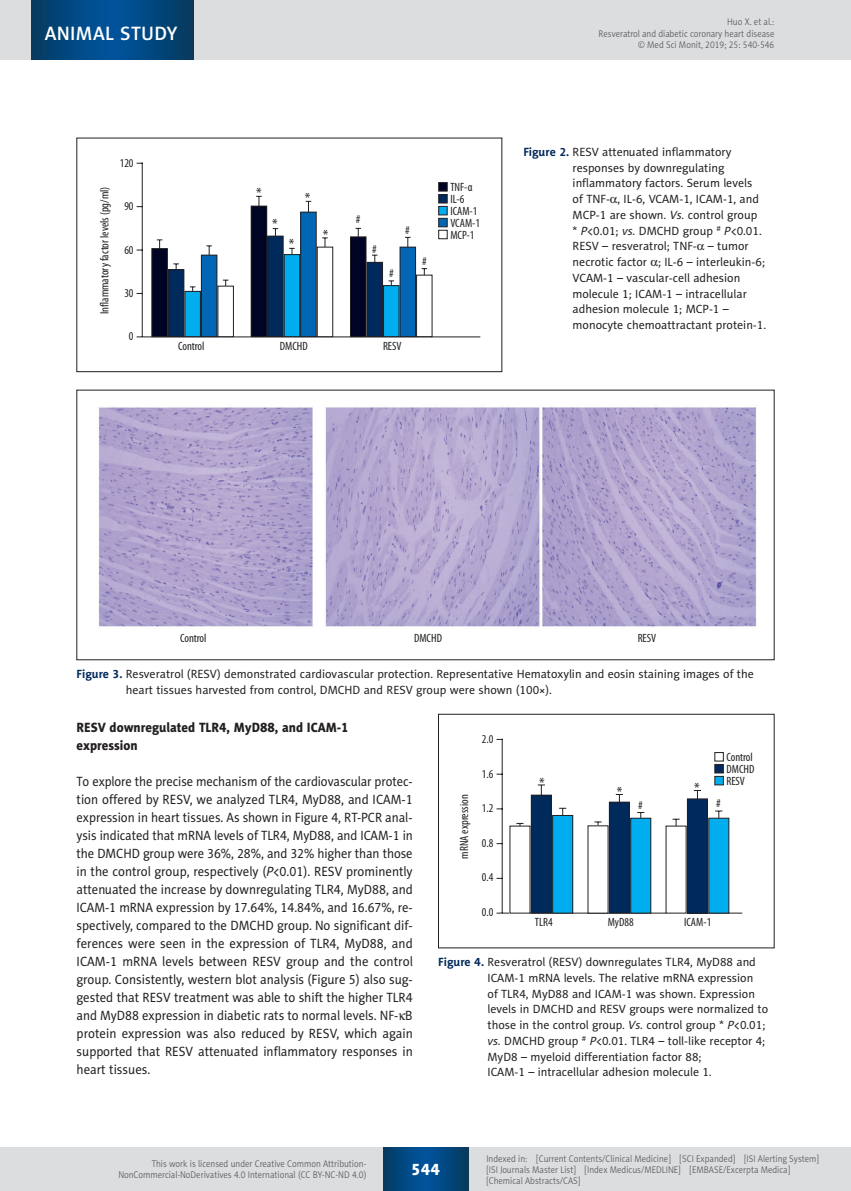
<style>
.page{position:relative;width:851px;height:1191px;background:#fff}
.page>*{position:absolute;margin:0;border:0;box-sizing:border-box;transform-origin:0 0}
.t1{font:19.5px "Naomi Sans EFN Medium";letter-spacing:.015em;color:#fff}
.t2{font:16.5px "Naomi Sans EFN Heavy";color:#fff}
.t3{font:condensed 15px "Myriad Pro";color:#231f20}
.MSM_Body{font:13.5px/18px "Naomi Sans EFN";color:#231f20;text-align:justify;scale:.93 1}
.MSM_Headline_2{font:13.5px/18px "Naomi Sans EFN Heavy";color:#231f20;scale:.95 1}
.MSM_Rycina_tytul{font:12px/15.8px "Naomi Sans EFN";color:#231f20}
.t4{font:condensed 12px/12px "Myriad Pro";color:#231f20}
.t5{font:9.75px/11.2px "Naomi Sans EFN Light";color:#57585a;text-align:right;scale:.9 1}
.s1{font-weight:700;color:#00295c}
.s2{font-family:"Standard Sym L"}
.s3{font-style:italic}
</style>
<div class="page">
<hr style="left:142px;top:162px;width:1px;height:175px;background:#231f20">
<hr style="left:137px;top:336px;width:343px;height:1px;background:#231f20">
<hr style="left:159px;top:240px;width:1px;height:70px;background:#231f20">
<div style="left:151px;top:248px;width:17px;height:89px;background:#000424;border:1px solid #231f20"></div>
<div style="left:438px;top:182px;width:9px;height:9px;background:#000424;border:1px solid #231f20"></div>
<svg style="left:438px;top:194px;width:9px;height:2px"></svg>
<svg style="left:168px;top:196px;width:280px;height:141px"></svg>
<div style="left:416px;top:275px;width:16px;height:62px;background:#fff;border:1px solid #231f20"></div>
<div style="left:77px;top:138px;width:425px;height:234px;border:1px solid #231f20"></div>
<img style="left:98px;top:406px;width:659px;height:221px">
<hr style="left:501px;top:738px;width:1px;height:175px;background:#231f20">
<hr style="left:496px;top:912px;width:246px;height:1px;background:#231f20">
<svg style="left:509px;top:784px;width:214px;height:130px"></svg>
<div style="left:708px;top:818px;width:21px;height:95px;background:#00aeef"></div>
<div style="left:714px;top:752px;width:9px;height:9px;background:#fff;border:1px solid #231f20"></div>
<div style="left:714px;top:764px;width:9px;height:9px;background:#00295c;border:1px solid #231f20"></div>
<div style="left:714px;top:776px;width:9px;height:9px;background:#00aeef;border:1px solid #231f20"></div>
<div style="left:438px;top:714px;width:336px;height:234px;border:1px solid #231f20"></div>
<div style="left:0;top:1148px;width:850px;height:43px;background:#dcdddf"></div>
<svg style="left:383px;top:1147px;width:85px;height:43px;background:#02477e"></svg>
<div style="left:0;top:0;width:850px;height:60px;background:#dcdddf"></div>
<hr style="left:850px;top:0;width:1px;height:60px;background:#dcdddf">
<svg style="left:32px;top:0;width:161px;height:60px;background:#02477f"></svg>
<h1 class="t1" style="left:45px;top:22px;width:134px">ANIMAL STUDY</h1>
<p class="t4" style="left:99px;top:314px;width:129px;rotate:-90deg">Inflammatory factor levels (pg/ml)</p>
<p class="t4" style="left:120px;top:157px;width:15px">120</p>
<p class="t4" style="left:124px;top:201px;width:11px">90</p>
<p class="t4" style="left:124px;top:244px;width:11px">60</p>
<p class="t4" style="left:124px;top:287px;width:11px">30</p>
<p class="t4" style="left:129px;top:330px;width:6px">0</p>
<p class="t4" style="left:178px;top:340px;width:28px">Control</p>
<p class="t3" style="left:256px;top:185px;width:7px">*</p>
<p class="t3" style="left:272px;top:216px;width:7px">*</p>
<p class="t3" style="left:304px;top:190px;width:7px">*</p>
<p class="t3" style="left:289px;top:236px;width:7px">*</p>
<p class="t3" style="left:323px;top:227px;width:7px">*</p>
<p class="t4" style="left:280px;top:340px;width:29px">DMCHD</p>
<p class="t4" style="left:355px;top:213px;width:6px">#</p>
<p class="t4" style="left:372px;top:243px;width:6px">#</p>
<p class="t4" style="left:405px;top:224px;width:6px">#</p>
<p class="t4" style="left:389px;top:267px;width:6px">#</p>
<p class="t4" style="left:422px;top:255px;width:6px">#</p>
<p class="t4" style="left:450px;top:181px;width:31px">TNF-α<br>IL-6<br>ICAM-1<br>VCAM-1<br>MCP-1</p>
<p class="t4" style="left:383px;top:340px;width:20px">RESV</p>
<p class="t5" style="left:598px;top:16px;width:197px">Huo X. et al.:<br>Resveratrol and diabetic coronary heart disease © Med Sci Monit, 2019; 25: 540-546</p>
<p class="MSM_Rycina_tytul" style="left:572px;top:144px;width:195px;text-indent:-49px"><span class="s1">Figure 2.</span> RESV attenuated inflammatory responses by downregulating inflammatory factors. Serum levels<br>of TNF-<span class="s2">a</span>, IL-6, VCAM-1, ICAM-1, and MCP-1 are shown. <span class="s3">Vs.</span> control group<br>* <span class="s3">P</span>&lt;0.01; <span class="s3">vs.</span> DMCHD group <sup>#</sup> <span class="s3">P</span>&lt;0.01.<br>RESV – resveratrol; TNF-<span class="s2">a</span> – tumor necrotic factor <span class="s2">a</span>; IL-6 – interleukin-6; VCAM-1 – vascular-cell adhesion molecule 1; ICAM-1 – intracellular adhesion molecule 1; MCP-1 – monocyte chemoattractant protein-1.</p>
<p class="t4" style="left:180px;top:632px;width:28px">Control</p>
<p class="t4" style="left:414px;top:632px;width:29px">DMCHD</p>
<p class="t4" style="left:637px;top:632px;width:20px">RESV</p>
<p class="MSM_Rycina_tytul" style="left:126px;top:666px;width:629px;text-indent:-49px"><span class="s1">Figure 3.</span> Resveratrol (RESV) demonstrated cardiovascular protection. Representative Hematoxylin and eosin staining images of the heart tissues harvested from control, DMCHD and RESV group were shown (100×).</p>
<p class="t4" style="left:482px;top:733px;width:13px">2.0</p>
<p class="t4" style="left:482px;top:768px;width:13px">1.6</p>
<p class="t4" style="left:482px;top:802px;width:13px">1.2</p>
<p class="t4" style="left:482px;top:837px;width:13px">0.8</p>
<p class="t4" style="left:482px;top:871px;width:13px">0.4</p>
<p class="t4" style="left:482px;top:906px;width:13px">0.0</p>
<p class="t4" style="left:535px;top:916px;width:19px">TLR4</p>
<p class="t4" style="left:607px;top:916px;width:27px">MyD88</p>
<p class="MSM_Headline_2" style="left:77px;top:718px;width:288px">RESV downregulated TLR4, MyD88, and ICAM-1 expression</p>
<p class="MSM_Body" style="left:77px;top:772px;width:363px">To explore the precise mechanism of the cardiovascular protec&shy;tion offered by RESV, we analyzed TLR4, MyD88, and ICAM-1 expression in heart tissues. As shown in Figure 4, RT-PCR anal&shy;ysis indicated that mRNA levels of TLR4, MyD88, and ICAM-1 in the DMCHD group were 36%, 28%, and 32% higher than those in the control group, respectively (<span class="s3">P</span>&lt;0.01). RESV prominently attenuated the increase by downregulating TLR4, MyD88, and ICAM-1 mRNA expression by 17.64%, 14.84%, and 16.67%, re&shy;spectively, compared to the DMCHD group. No significant dif&shy;ferences were seen in the expression of TLR4, MyD88, and ICAM-1 mRNA levels between RESV group and the control group. Consistently, western blot analysis (Figure 5) also sug&shy;gested that RESV treatment was able to shift the higher TLR4 and MyD88 expression in diabetic rats to normal levels. NF-<span class="s2">k</span>B protein expression was also reduced by RESV, which again supported that RESV attenuated inflammatory responses in heart tissues.</p>
<p class="t4" style="left:726px;top:751px;width:29px">Control<br>DMCHD<br>RESV</p>
<p class="t3" style="left:539px;top:774px;width:7px">*</p>
<p class="t3" style="left:694px;top:779px;width:7px">*</p>
<p class="t3" style="left:616px;top:783px;width:7px">*</p>
<p class="t4" style="left:458px;top:858px;width:65px;rotate:-90deg">mRNA expression</p>
<p class="t4" style="left:638px;top:799px;width:6px">#</p>
<p class="t4" style="left:716px;top:797px;width:6px">#</p>
<p class="t4" style="left:684px;top:916px;width:29px">ICAM-1</p>
<p class="MSM_Rycina_tytul" style="left:487px;top:954px;width:282px;text-indent:-49px"><span class="s1">Figure 4.</span> Resveratrol (RESV) downregulates TLR4, MyD88 and ICAM-1 mRNA levels. The relative mRNA expression<br>of TLR4, MyD88 and ICAM-1 was shown. Expression levels in DMCHD and RESV groups were normalized to those in the control group. <span class="s3">Vs.</span> control group * <span class="s3">P</span>&lt;0.01; <span class="s3">vs.</span> DMCHD group <sup>#</sup> <span class="s3">P</span>&lt;0.01. TLR4 – toll-like receptor 4; MyD8 – myeloid differentiation factor 88;<br>ICAM-1 – intracellular adhesion molecule 1.</p>
<p class="t5" style="left:118px;top:1158px;width:277px">This work is licensed under Creative Common Attribution-<br>NonCommercial-NoDerivatives 4.0 International (CC BY-NC-ND 4.0)</p>
<h2 class="t2" style="left:411px;top:1159px;width:30px">544</h2>
<p class="t5" style="left:486px;top:1152px;width:371px;text-align:left">Indexed in: [Current Contents/Clinical Medicine] [SCI Expanded] [ISI Alerting System] [ISI Journals Master List] [Index Medicus/MEDLINE] [EMBASE/Excerpta Medica] [Chemical Abstracts/CAS]</p>
</div>
